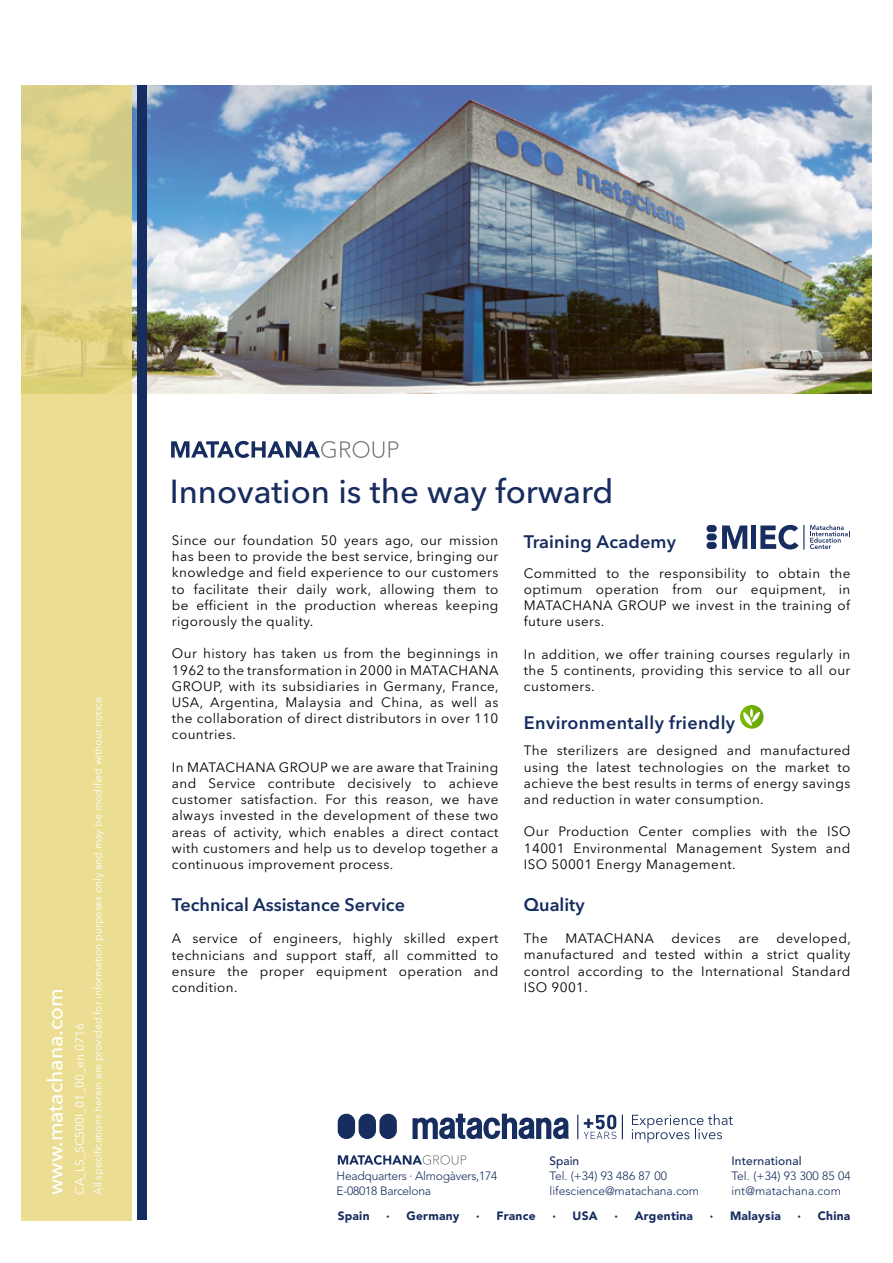
<style>
.page{position:relative;width:893px;height:1263px;background:#fff}
.page>*{position:absolute;margin:0;border:0;box-sizing:border-box;transform-origin:0 0}
.t1{font:500 33px "Avenir Next LT Pro";color:#172c5f}
.t2{font:500 21px "Avenir Next LT Pro";color:#fff}
.t3{font:600 18px "Avenir Next LT Pro";color:#172c5f}
.t4{font:600 18px "Avenir Next LT Pro";letter-spacing:.02em;color:#172c5f}
.t5{font:13.5px/16.2px "Avenir Next LT Pro";letter-spacing:.03em;color:#000;text-align:justify}
.t6{font:300 12px/15px "Avenir LT Std";color:#172c5f}
.t7{font:900 12px "Avenir LT Std";letter-spacing:.02em;color:#172c5f}
.t8{font:300 12px/15px "Avenir LT Std";letter-spacing:-.02em;color:#172c5f}
.t9{font:12px "Avenir Next LT Pro";color:#fff}
.t10{font:500 12px "Avenir LT Std";letter-spacing:.01em;color:#172c5f}
.t11{font:10.5px "Avenir Next LT Pro";color:#fff}
</style>
<div class="page">
<img style="left:132px;top:85px;width:740px;height:309px">
<svg style="left:740px;top:705px;width:24px;height:24px"></svg>
<svg style="left:810px;top:525px;width:40px;height:24px"></svg>
<svg style="left:722px;top:525px;width:25px;height:24px"></svg>
<div style="left:751px;top:525px;width:5px;height:24px;background:#172c5f"></div>
<svg style="left:760px;top:525px;width:44px;height:24px"></svg>
<div style="left:706px;top:525px;width:11px;height:7px;background:#172c5f;border-radius:3px"></div>
<div style="left:706px;top:533px;width:11px;height:7px;background:#172c5f;border-radius:3px"></div>
<div style="left:706px;top:542px;width:11px;height:7px;background:#172c5f;border-radius:3px"></div>
<svg style="left:21px;top:85px;width:111px;height:1135px;fill:#ebdd91"></svg>
<div style="left:137px;top:85px;width:10px;height:1134px;background:#172c5f"></div>
<svg style="left:171px;top:441px;width:227px;height:17px"></svg>
<div style="left:379px;top:1114px;width:18px;height:25px;background:#172c5f;border-radius:9px"></div>
<div style="left:359px;top:1114px;width:17px;height:25px;background:#172c5f;border-radius:9px"></div>
<div style="left:338px;top:1114px;width:17px;height:25px;background:#172c5f;border-radius:9px"></div>
<svg style="left:412px;top:1113px;width:157px;height:26px"></svg>
<svg style="left:632px;top:1114px;width:101px;height:28px"></svg>
<svg style="left:622px;top:1114px;width:1px;height:25px"></svg>
<svg style="left:577px;top:1114px;width:1px;height:25px"></svg>
<svg style="left:584px;top:1115px;width:32px;height:24px"></svg>
<svg style="left:338px;top:1155px;width:128px;height:10px"></svg>
<h2 class="t2" style="left:43px;top:1195px;width:208px;rotate:-90deg">www.matachana.com</h2>
<p class="t9" style="left:72px;top:1195px;width:173px;rotate:-90deg">CA_LS_SC500I_01_00_en 0716</p>
<p class="t11" style="left:92px;top:1195px;width:502px;rotate:-90deg">All specifications herein are provided for information purposes only and may be modified without notice.</p>
<h1 class="t1" style="left:170px;top:471px;width:445px">Innovation is the way forward</h1>
<p class="t5" style="left:172px;top:532px;width:328px">Since our foundation 50 years ago, our mission has been to provide the best service, bringing our knowledge and field experience to our customers to facilitate their daily work, allowing them to be efficient in the production whereas keeping rigorously the quality.</p>
<p class="t5" style="left:172px;top:645px;width:328px">Our history has taken us from the beginnings in 1962 to the transformation in 2000 in MATACHANA GROUP, with its subsidiaries in Germany, France, USA, Argentina, Malaysia and China, as well as the collaboration of direct distributors in over 110 countries.</p>
<p class="t5" style="left:172px;top:759px;width:328px">In MATACHANA GROUP we are aware that Training and Service contribute decisively to achieve customer satisfaction. For this reason, we have always invested in the development of these two areas of activity, which enables a direct contact with customers and help us to develop together a continuous improvement process.</p>
<h3 class="t3" style="left:172px;top:894px;width:235px">Technical Assistance Service</h3>
<p class="t5" style="left:172px;top:930px;width:328px">A service of engineers, highly skilled expert technicians and support staff, all committed to ensure the proper equipment operation and condition.</p>
<h3 class="t3" style="left:524px;top:531px;width:154px">Training Academy</h3>
<p class="t5" style="left:524px;top:565px;width:328px">Committed to the responsibility to obtain the optimum operation from our equipment, in MATACHANA GROUP we invest in the training of future users.</p>
<p class="t5" style="left:524px;top:646px;width:328px">In addition, we offer training courses regularly in the 5 continents, providing this service to all our customers.</p>
<h3 class="t4" style="left:524px;top:711px;width:213px">Environmentally friendly</h3>
<p class="t5" style="left:524px;top:742px;width:328px">The sterilizers are designed and manufactured using the latest technologies on the market to achieve the best results in terms of energy savings and reduction in water consumption.</p>
<p class="t5" style="left:524px;top:823px;width:328px">Our Production Center complies with the ISO 14001 Environmental Management System and ISO 50001 Energy Management.</p>
<h3 class="t3" style="left:524px;top:893px;width:62px">Quality</h3>
<p class="t5" style="left:524px;top:930px;width:25px">The</p>
<p class="t5" style="left:565px;top:930px;width:90px">MATACHANA</p>
<p class="t5" style="left:671px;top:930px;width:51px">devices</p>
<p class="t5" style="left:738px;top:930px;width:22px">are</p>
<p class="t5" style="left:524px;top:930px;width:328px;text-indent:253px">developed, manufactured and tested within a strict quality control according to the International Standard ISO 9001.</p>
<p class="t8" style="left:337px;top:1168px;width:162px">Headquarters · Almogàvers,174<br>E-08018 Barcelona</p>
<p class="t10" style="left:549px;top:1154px;width:31px">Spain</p>
<p class="t6" style="left:549px;top:1168px;width:151px">Tel. (+34) 93 486 87 00 lifescience@matachana.com</p>
<p class="t10" style="left:731px;top:1154px;width:72px">International</p>
<p class="t6" style="left:731px;top:1168px;width:121px">Tel. (+34) 93 300 85 04 int@matachana.com</p>
<p class="t7" style="left:338px;top:1208px;width:33px">Spain</p>
<p class="t7" style="left:386px;top:1208px;width:75px">· Germany</p>
<p class="t7" style="left:476px;top:1208px;width:61px">· France</p>
<p class="t7" style="left:552px;top:1208px;width:47px">· USA</p>
<p class="t7" style="left:614px;top:1208px;width:80px">· Argentina</p>
<p class="t7" style="left:710px;top:1208px;width:73px">· Malaysia</p>
<p class="t7" style="left:797px;top:1208px;width:54px">· China</p>
</div>
